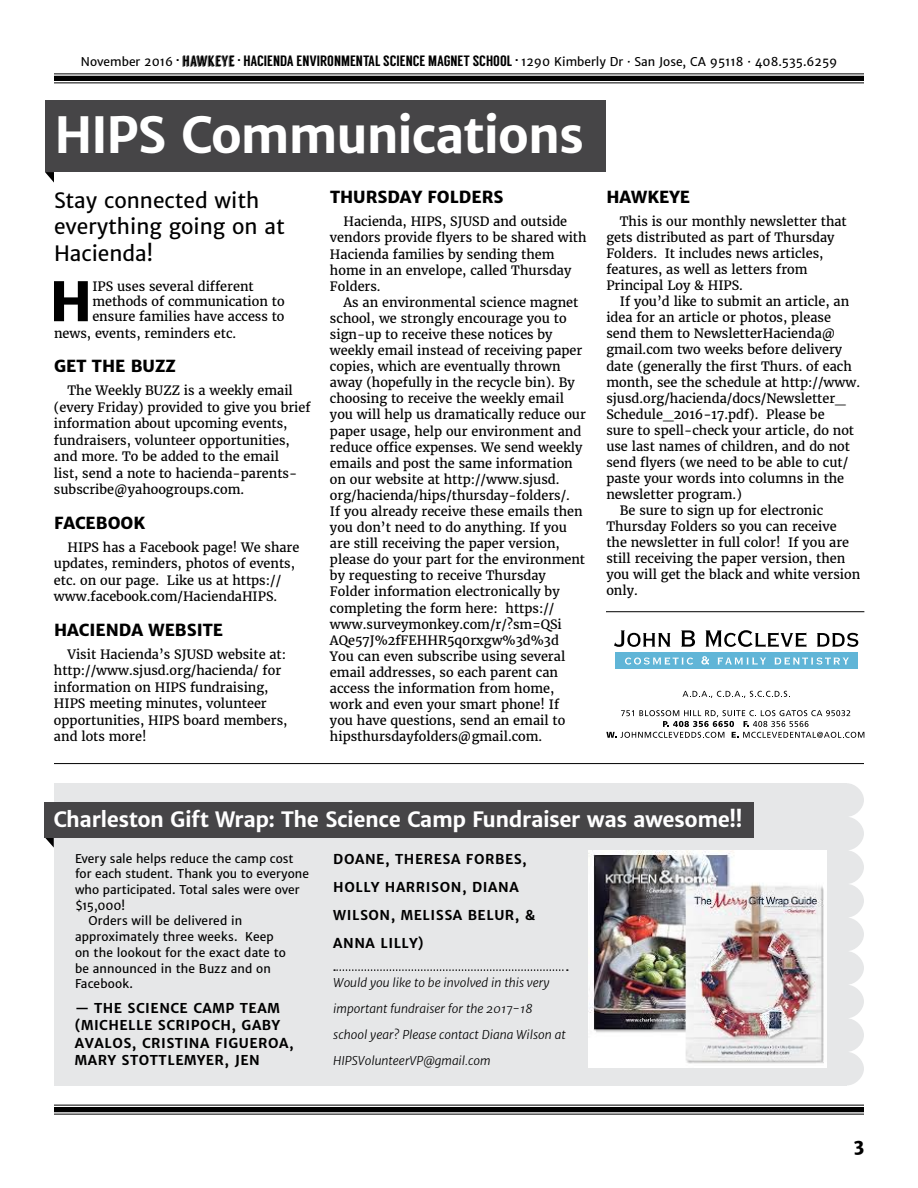
<style>
.page{position:relative;width:918px;height:1188px;background:#fff}
.page>*{position:absolute;margin:0;border:0;box-sizing:border-box;transform-origin:0 0}
.t1{font:800 53.85px "Merriweather Sans";color:#000}
.t2{font:700 49.5px "Merriweather Sans";letter-spacing:-.035em;color:#fff}
.t3{font:700 21px "Merriweather Sans";letter-spacing:-.025em;color:#fff}
.t4{font:21px/26.4px "Merriweather Sans";color:#000}
.t5{font:800 18px "Merriweather Sans";color:#000}
.t6{font:800 16.5px "Merriweather Sans";color:#000}
.t7{font:700 13.5px/17.5px "Merriweather Sans";letter-spacing:.04em;color:#000}
.t8{font:12.75px/16px "Merriweather";color:#000}
.t9{font:12px "Merriweather Sans";color:#000}
.t10{font:italic 12px/26.1px "Merriweather Sans";color:#000}
.s1{font-family:"Langdon";font-size:15px}
.s2{font-size:12px}
</style>
<div class="page">
<div style="left:54px;top:76px;width:810px;height:5px;background:#000"></div>
<hr style="left:54px;top:74px;width:810px;height:1px;background:#000">
<hr style="left:54px;top:82px;width:810px;height:1px;background:#000">
<div style="left:54px;top:1107px;width:810px;height:5px;background:#000"></div>
<hr style="left:54px;top:1114px;width:810px;height:1px;background:#000">
<hr style="left:54px;top:1105px;width:810px;height:1px;background:#000">
<hr style="left:54px;top:763px;width:810px;height:1px;background:#000">
<div style="left:45px;top:101px;width:561px;height:71px;background:#464547"></div>
<svg style="left:45px;top:172px;width:9px;height:11px"></svg>
<div style="left:54px;top:783px;width:793px;height:302px;background:#e6e7e8"></div>
<svg style="left:334px;top:969px;width:234px;height:2px"></svg>
<svg style="left:847px;top:783px;width:17px;height:302px"></svg>
<img style="left:588px;top:851px;width:238px;height:217px">
<svg style="left:45px;top:838px;width:9px;height:10px"></svg>
<div style="left:45px;top:802px;width:709px;height:36px;background:#464547"></div>
<svg style="left:614px;top:630px;width:56px;height:17px"></svg>
<svg style="left:681px;top:630px;width:14px;height:17px"></svg>
<svg style="left:706px;top:630px;width:100px;height:17px"></svg>
<svg style="left:817px;top:633px;width:41px;height:14px"></svg>
<div style="left:615px;top:652px;width:243px;height:17px;background:#60b5d7"></div>
<svg style="left:625px;top:657px;width:68px;height:8px"></svg>
<svg style="left:701px;top:656px;width:8px;height:9px"></svg>
<svg style="left:718px;top:657px;width:48px;height:8px"></svg>
<svg style="left:774px;top:657px;width:75px;height:8px"></svg>
<svg style="left:683px;top:691px;width:107px;height:7px"></svg>
<svg style="left:606px;top:710px;width:258px;height:28px"></svg>
<hr style="left:606px;top:611px;width:258px;height:1px;background:#000">
<p class="t9" style="left:81px;top:54px;width:758px">November 2016 <sup>.</sup> <span class="s1">HAWKEYE </span><sup>.</sup> <span class="s1">HACIENDA ENVIRONMENTAL SCIENCE MAGNET SCHOOL </span><sup>.</sup> 1290 Kimberly Dr · San Jose, CA 95118 · 408.535.6259</p>
<h2 class="t2" style="left:54px;top:104px;width:532px">HIPS Communications</h2>
<h3 class="t4" style="left:54px;top:187px;width:232px">Stay connected with everything going on at<br>Hacienda!</h3>
<h1 class="t1" style="left:49px;top:269px;width:44px">H</h1>
<p class="t8" style="left:92px;top:278px;width:194px;line-height:15.3px">IPS uses several different methods of communication to ensure families have access to</p>
<p class="t8" style="left:54px;top:325px;width:184px">news, events, reminders etc.</p>
<p class="t6" style="left:54px;top:356px;width:124px">GET THE BUZZ</p>
<p class="t8" style="left:54px;top:383px;width:258px;line-height:16.5px;text-indent:14px">The Weekly BUZZ is a weekly email (every Friday) provided to give you brief information about upcoming events, fundraisers, volunteer opportunities, and more. To be added to the email<br>list, send a note to hacienda-parents&shy;subscribe@yahoogroups.com.</p>
<p class="t6" style="left:54px;top:513px;width:93px">FACEBOOK</p>
<p class="t8" style="left:54px;top:539px;width:247px;line-height:16.5px;text-indent:14px">HIPS has a Facebook page! We share updates, reminders, photos of events, etc. on our page. Like us at https:// www.facebook.com/HaciendaHIPS.</p>
<p class="t6" style="left:54px;top:620px;width:171px">HACIENDA WEBSITE</p>
<p class="t8" style="left:54px;top:646px;width:235px;line-height:16.5px;text-indent:14px">Visit Hacienda’s SJUSD website at: http://www.sjusd.org/hacienda/ for information on HIPS fundraising,<br>HIPS meeting minutes, volunteer opportunities, HIPS board members, and lots more!</p>
<p class="t6" style="left:330px;top:187px;width:175px">THURSDAY FOLDERS</p>
<p class="t8" style="left:330px;top:214px;width:258px;text-indent:14px">Hacienda, HIPS, SJUSD and outside vendors provide flyers to be shared with<br>Hacienda families by sending them home in an envelope, called Thursday<br>Folders.</p>
<p class="t8" style="left:330px;top:294px;width:257px;text-indent:14px">As an environmental science magnet school, we strongly encourage you to sign-up to receive these notices by weekly email instead of receiving paper copies, which are eventually thrown away (hopefully in the recycle bin). By choosing to receive the weekly email you will help us dramatically reduce our paper usage, help our environment and reduce office expenses. We send weekly emails and post the same information on our website at http://www.sjusd. org/hacienda/hips/thursday-folders/.<br>If you already receive these emails then you don’t need to do anything. If you are still receiving the paper version, please do your part for the environment by requesting to receive Thursday Folder information electronically by completing the form here: https:// www.surveymonkey.com/r/?sm=QSi AQe57J%2fFEHHR5q0rxgw%3d%3d You can even subscribe using several email addresses, so each parent can access the information from home, work and even your smart phone! If<br>you have questions, send an email to hipsthursdayfolders@gmail.com.</p>
<p class="t6" style="left:606px;top:187px;width:85px">HAWKEYE</p>
<p class="t8" style="left:606px;top:214px;width:242px;text-indent:14px">This is our monthly newsletter that gets distributed as part of Thursday<br>Folders. It includes news articles, features, as well as letters from<br>Principal Loy &amp; HIPS.</p>
<p class="t8" style="left:620px;top:294px;width:231px">If you’d like to submit an article, an</p>
<p class="t8" style="left:606px;top:310px;width:226px">idea for an article or photos, please</p>
<p class="t8" style="left:606px;top:326px;width:231px">send them to NewsletterHacienda@</p>
<p class="t8" style="left:606px;top:342px;width:237px">gmail.com two weeks before delivery</p>
<p class="t8" style="left:606px;top:358px;width:247px">date (generally the first Thurs. of each</p>
<p class="t8" style="left:606px;top:374px;width:255px">month, see the schedule at http://www.</p>
<p class="t8" style="left:606px;top:390px;width:241px">sjusd.org/hacienda/docs/Newsletter_</p>
<p class="t8" style="left:606px;top:406px;width:220px">Schedule_2016-17.pdf). Please be</p>
<p class="t8" style="left:606px;top:422px;width:249px">sure to spell-check your article, do not</p>
<p class="t8" style="left:606px;top:438px;width:245px">use last names of children, and do not</p>
<p class="t8" style="left:606px;top:454px;width:243px">send flyers (we need to be able to cut/</p>
<p class="t8" style="left:606px;top:470px;width:239px">paste your words into columns in the</p>
<p class="t8" style="left:606px;top:486px;width:137px">newsletter program.)</p>
<p class="t8" style="left:620px;top:502px;width:205px">Be sure to sign up for electronic</p>
<p class="t8" style="left:606px;top:518px;width:232px">Thursday Folders so you can receive</p>
<p class="t8" style="left:606px;top:534px;width:244px">the newsletter in full color! If you are</p>
<p class="t8" style="left:606px;top:550px;width:241px">still receiving the paper version, then</p>
<p class="t8" style="left:606px;top:566px;width:255px">you will get the black and white version</p>
<p class="t8" style="left:606px;top:582px;width:33px">only.</p>
<h3 class="t3" style="left:54px;top:807px;width:690px">Charleston Gift Wrap: The Science Camp Fundraiser was awesome!!</h3>
<p class="t9" style="left:75px;top:851px;width:220px">Every sale helps reduce the camp cost</p>
<p class="t9" style="left:75px;top:867px;width:235px">for each student. Thank you to everyone</p>
<p class="t9" style="left:75px;top:882px;width:226px">who participated. Total sales were over</p>
<p class="t9" style="left:75px;top:898px;width:51px">$15,000!</p>
<p class="t9" style="left:88px;top:914px;width:155px">Orders will be delivered in</p>
<p class="t9" style="left:75px;top:929px;width:200px">approximately three weeks. Keep</p>
<p class="t9" style="left:75px;top:945px;width:212px">on the lookout for the exact date to</p>
<p class="t9" style="left:75px;top:961px;width:198px">be announced in the Buzz and on</p>
<p class="t9" style="left:75px;top:977px;width:60px">Facebook.</p>
<p class="t7" style="left:75px;top:999px;width:220px"><span class="s2">—</span> THE SCIENCE CAMP TEAM (MICHELLE SCRIPOCH, GABY<br>AVALOS, CRISTINA FIGUEROA,<br>MARY STOTTLEMYER, JEN</p>
<p class="t7" style="left:333px;top:845px;width:203px;line-height:27.9px">DOANE, THERESA FORBES,<br>HOLLY HARRISON, DIANA<br>WILSON, MELISSA BELUR, &amp;<br>ANNA LILLY)</p>
<p class="t10" style="left:333px;top:970px;width:234px">Would you like to be involved in this very important fundraiser for the 2017-18 school year? Please contact Diana Wilson at HIPSVolunteerVP@gmail.com</p>
<h3 class="t5" style="left:854px;top:1134px;width:12px">3</h3>
</div>
